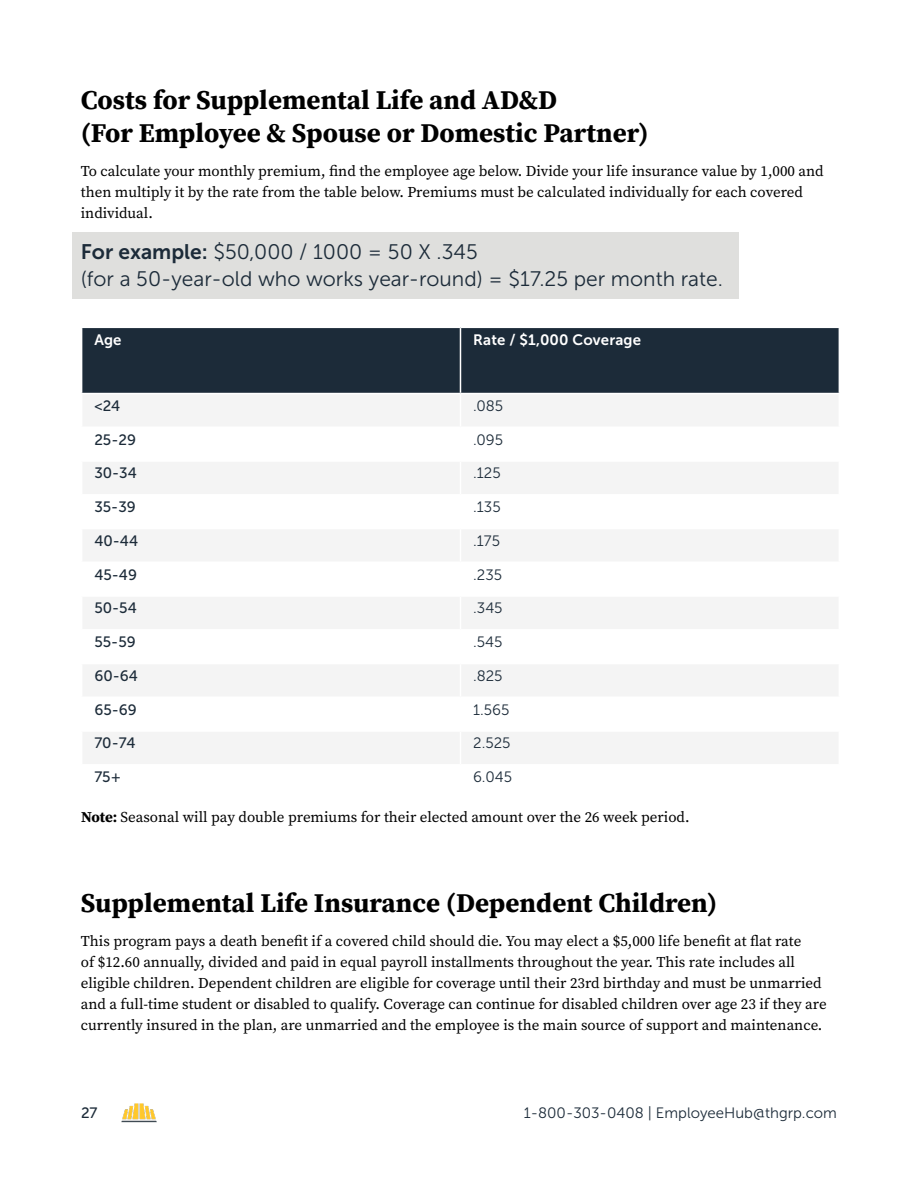
<style>
.page{position:relative;width:918px;height:1188px;background:#fff}
.page>*{position:absolute;margin:0;border:0;box-sizing:border-box;transform-origin:0 0}
.t1{font:700 27px/33px "Source Serif Pro";color:#000}
.t2{font:21px/27px "Museo Sans 300";color:#1c2b39}
.t3{font:15px/21px "Source Serif Pro";color:#000}
.t4{font:15px "Museo Sans 300";color:#1c2b39}
.t5{font:15px "Museo Sans 500";color:#1c2b39}
.t6{font:15px "Museo Sans 700";letter-spacing:.01em;color:#fff}
.s1{font-family:"Museo Sans 700"}
.s2{font-weight:700}
</style>
<div class="page">
<img style="left:122px;top:1103px;width:35px;height:19px">
<div style="left:72px;top:232px;width:667px;height:67px;background:#dfdfdd"></div>
<div style="left:82px;top:328px;width:757px;height:65px;background:#1c2b39"></div>
<svg style="left:83px;top:395px;width:755px;height:369px;fill:#f4f4f4"></svg>
<hr style="left:81px;top:460px;width:379px;height:2px;background:#fff">
<hr style="left:81px;top:494px;width:379px;height:2px;background:#fff">
<hr style="left:81px;top:528px;width:379px;height:1px;background:#fff">
<hr style="left:81px;top:562px;width:379px;height:1px;background:#fff">
<hr style="left:81px;top:595px;width:379px;height:2px;background:#fff">
<hr style="left:81px;top:629px;width:379px;height:2px;background:#fff">
<hr style="left:81px;top:663px;width:379px;height:1px;background:#fff">
<hr style="left:81px;top:697px;width:379px;height:1px;background:#fff">
<hr style="left:81px;top:730px;width:379px;height:2px;background:#fff">
<hr style="left:81px;top:427px;width:379px;height:1px;background:#fff">
<hr style="left:460px;top:427px;width:380px;height:1px;background:#fff">
<hr style="left:460px;top:328px;width:1px;height:65px;background:#fff">
<hr style="left:460px;top:394px;width:1px;height:33px;background:#fff">
<hr style="left:460px;top:428px;width:1px;height:32px;background:#fff">
<hr style="left:460px;top:460px;width:380px;height:2px;background:#fff">
<hr style="left:460px;top:462px;width:1px;height:32px;background:#fff">
<hr style="left:460px;top:494px;width:380px;height:2px;background:#fff">
<hr style="left:460px;top:496px;width:1px;height:32px;background:#fff">
<hr style="left:460px;top:528px;width:380px;height:1px;background:#fff">
<hr style="left:460px;top:529px;width:1px;height:33px;background:#fff">
<hr style="left:460px;top:562px;width:380px;height:1px;background:#fff">
<hr style="left:460px;top:563px;width:1px;height:32px;background:#fff">
<hr style="left:460px;top:595px;width:380px;height:2px;background:#fff">
<hr style="left:460px;top:597px;width:1px;height:32px;background:#fff">
<hr style="left:460px;top:629px;width:380px;height:2px;background:#fff">
<hr style="left:460px;top:631px;width:1px;height:32px;background:#fff">
<hr style="left:460px;top:663px;width:380px;height:1px;background:#fff">
<hr style="left:460px;top:664px;width:1px;height:33px;background:#fff">
<hr style="left:460px;top:697px;width:380px;height:1px;background:#fff">
<hr style="left:460px;top:698px;width:1px;height:32px;background:#fff">
<hr style="left:460px;top:730px;width:380px;height:2px;background:#fff">
<hr style="left:460px;top:732px;width:1px;height:32px;background:#fff">
<h1 class="t1" style="left:81px;top:83px;width:569px">Costs for Supplemental Life and AD&amp;D<br>(For Employee &amp; Spouse or Domestic Partner)</h1>
<p class="t3" style="left:81px;top:161px;width:744px">To calculate your monthly premium, find the employee age below. Divide your life insurance value by 1,000 and then multiply it by the rate from the table below. Premiums must be calculated individually for each covered individual.</p>
<h2 class="t2" style="left:81px;top:238px;width:644px"><span class="s1">For example:</span> $50,000 / 1000 = 50 X .345<br>(for a 50-year-old who works year-round) = $17.25 per month rate.</h2>
<p class="t6" style="left:94px;top:331px;width:29px">Age</p>
<p class="t6" style="left:473px;top:331px;width:169px">Rate / $1,000 Coverage</p>
<p class="t5" style="left:94px;top:397px;width:27px">&lt;24</p>
<p class="t4" style="left:473px;top:398px;width:32px">.085</p>
<p class="t5" style="left:94px;top:431px;width:43px">25-29</p>
<p class="t4" style="left:473px;top:431px;width:31px">.095</p>
<p class="t5" style="left:94px;top:465px;width:44px">30-34</p>
<p class="t4" style="left:473px;top:465px;width:29px">.125</p>
<p class="t5" style="left:94px;top:499px;width:43px">35-39</p>
<p class="t4" style="left:473px;top:499px;width:29px">.135</p>
<p class="t5" style="left:94px;top:532px;width:45px">40-44</p>
<p class="t4" style="left:473px;top:533px;width:28px">.175</p>
<p class="t5" style="left:94px;top:566px;width:44px">45-49</p>
<p class="t4" style="left:473px;top:566px;width:30px">.235</p>
<p class="t5" style="left:94px;top:600px;width:44px">50-54</p>
<p class="t4" style="left:473px;top:600px;width:31px">.345</p>
<p class="t5" style="left:94px;top:634px;width:43px">55-59</p>
<p class="t4" style="left:473px;top:634px;width:31px">.545</p>
<p class="t5" style="left:94px;top:667px;width:45px">60-64</p>
<p class="t4" style="left:473px;top:668px;width:31px">.825</p>
<p class="t5" style="left:94px;top:701px;width:44px">65-69</p>
<p class="t4" style="left:473px;top:701px;width:38px">1.565</p>
<p class="t5" style="left:94px;top:735px;width:43px">70-74</p>
<p class="t4" style="left:473px;top:735px;width:39px">2.525</p>
<p class="t5" style="left:94px;top:769px;width:28px">75+</p>
<p class="t4" style="left:473px;top:769px;width:40px">6.045</p>
<p class="t3" style="left:81px;top:806px;width:610px"><span class="s2">Note:</span> Seasonal will pay double premiums for their elected amount over the 26 week period.</p>
<h1 class="t1" style="left:81px;top:886px;width:638px">Supplemental Life Insurance (Dependent Children)</h1>
<p class="t3" style="left:81px;top:931px;width:747px">This program pays a death benefit if a covered child should die. You may elect a $5,000 life benefit at flat rate<br>of $12.60 annually, divided and paid in equal payroll installments throughout the year. This rate includes all eligible children. Dependent children are eligible for coverage until their 23rd birthday and must be unmarried and a full-time student or disabled to qualify. Coverage can continue for disabled children over age 23 if they are currently insured in the plan, are unmarried and the employee is the main source of support and maintenance.</p>
<p class="t5" style="left:81px;top:1105px;width:18px">27</p>
<p class="t4" style="left:524px;top:1105px;width:315px">1-800-303-0408 | EmployeeHub@thgrp.com</p>
</div>
